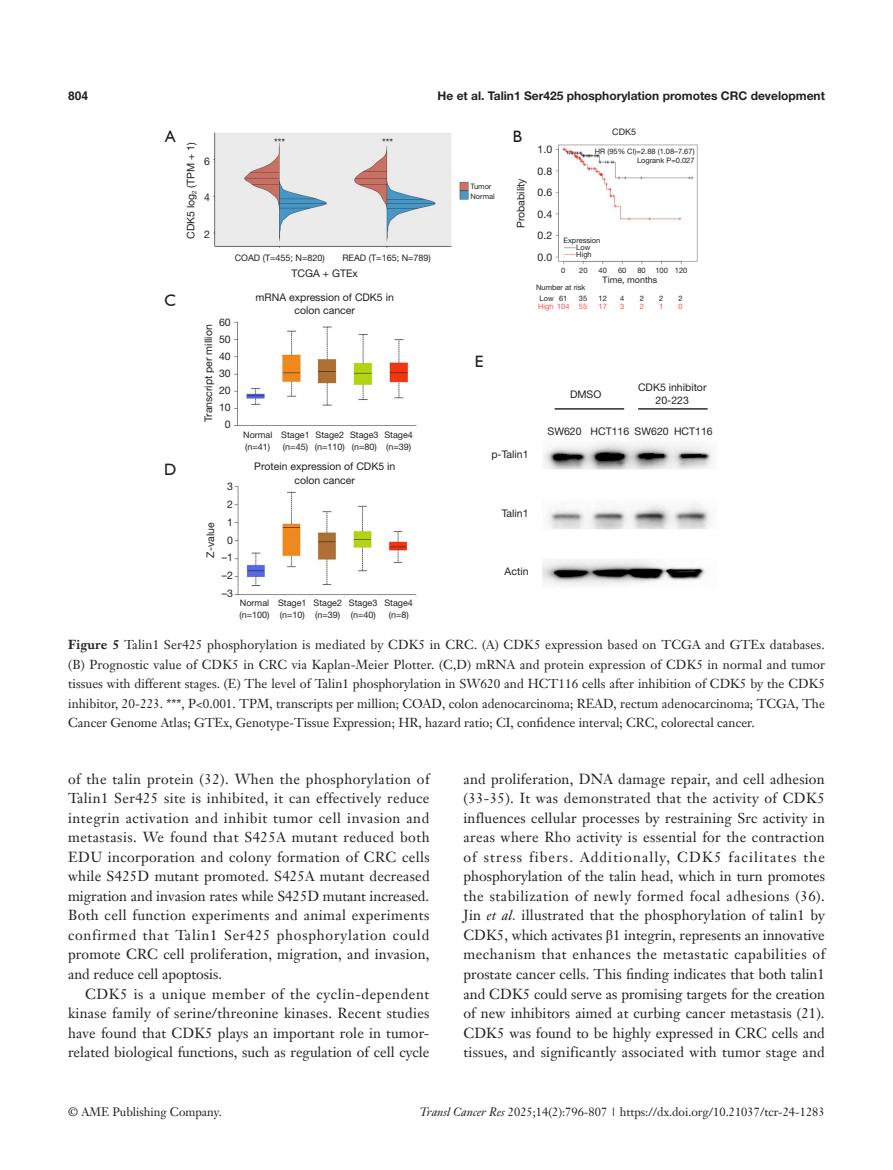
<style>
.page{position:relative;width:893px;height:1170px;background:#fff}
.page>*{position:absolute;margin:0;border:0;box-sizing:border-box;transform-origin:0 0}
.Cite{font:16.5px "Humanist 521 BT";color:#231f20}
.t1{font:14.25px/19.5px "Janson Text LT";letter-spacing:.01em;color:#231f20;text-align:justify}
.四级标题粗斜_上下不空行{font:12.75px/19.5px "Janson Text LT";color:#231f20;text-align:justify}
.t2{font:12px "Janson Text LT";color:#231f20}
.t3{font:700 12px "Helvetica Neue LT Pro";color:#231f20}
.t4{font:700 12px "Helvetica";color:#231f20}
.B-References{font:10.5px/13.5px "Helvetica Neue LT Pro";color:#231f20;text-align:center}
.B-References-2{font:9px/12px "Helvetica Neue LT Pro";color:#231f20}
.B-References-3{font:7.5px "Helvetica Neue LT Pro";color:#231f20}
.B-References-4{font:7.5px "Helvetica Neue LT Pro";color:#ff5050}
.s1{font-weight:700}
.s2{font-style:italic}
.s3{font-family:"Times New Roman"}
</style>
<div class="page">
<img style="left:213px;top:132px;width:500px;height:466px">
<div style="left:509px;top:128px;width:17px;height:17px;background:#fff"></div>
<div style="left:471px;top:353px;width:17px;height:17px;background:#fff"></div>
<p class="t4" style="left:68px;top:88px;width:22px">804</p>
<p class="t3" style="left:438px;top:88px;width:389px">He et al. Talin1 Ser425 phosphorylation promotes CRC development</p>
<p class="Cite" style="left:165px;top:126px;width:12px">A</p>
<p class="B-References" style="left:184px;top:239px;width:98px;rotate:-90deg">CDK5 log<sub>2</sub> (TPM + 1)</p>
<p class="B-References" style="left:204px;top:154px;width:7px">6</p>
<p class="B-References" style="left:204px;top:190px;width:7px">4</p>
<p class="B-References" style="left:204px;top:227px;width:7px">2</p>
<p class="B-References" style="left:274px;top:135px;width:13px">***</p>
<p class="B-References" style="left:382px;top:135px;width:13px">***</p>
<p class="B-References-2" style="left:235px;top:251px;width:92px">COAD (T=455; N=820)</p>
<p class="B-References-2" style="left:342px;top:251px;width:90px">READ (T=165; N=789)</p>
<p class="B-References-3" style="left:470px;top:182px;width:22px">Tumor</p>
<p class="B-References-3" style="left:470px;top:191px;width:26px">Normal</p>
<p class="Cite" style="left:513px;top:126px;width:11px">B</p>
<p class="B-References" style="left:514px;top:228px;width:51px;rotate:-90deg">Probability</p>
<p class="B-References" style="left:538px;top:142px;width:16px">1.0</p>
<p class="B-References" style="left:538px;top:164px;width:16px">0.8</p>
<p class="B-References" style="left:538px;top:185px;width:16px">0.6</p>
<p class="B-References" style="left:538px;top:207px;width:16px">0.4</p>
<p class="B-References" style="left:538px;top:228px;width:16px">0.2</p>
<p class="B-References" style="left:538px;top:250px;width:16px">0.0</p>
<p class="B-References-2" style="left:612px;top:126px;width:25px">CDK5</p>
<p class="B-References-3" style="left:595px;top:146px;width:101px">HR (95% CI)=2.88 (1.08–7.67)</p>
<p class="B-References-3" style="left:637px;top:156px;width:59px">Logrank P=0.027</p>
<p class="B-References-3" style="left:563px;top:236px;width:38px">Expression</p>
<p class="B-References-3" style="left:576px;top:243px;width:16px">Low</p>
<p class="B-References-3" style="left:576px;top:250px;width:17px">High</p>
<p class="B-References" style="left:292px;top:266px;width:68px">TCGA + GTEx</p>
<p class="B-References-3" style="left:561px;top:266px;width:6px">0</p>
<p class="B-References-3" style="left:579px;top:266px;width:10px">20</p>
<p class="B-References-3" style="left:599px;top:266px;width:10px">40</p>
<p class="B-References-3" style="left:618px;top:266px;width:10px">60</p>
<p class="B-References-3" style="left:637px;top:266px;width:10px">80</p>
<p class="B-References-3" style="left:655px;top:266px;width:34px">100 120</p>
<p class="B-References-3" style="left:536px;top:282px;width:51px">Number at risk</p>
<p class="B-References-2" style="left:602px;top:274px;width:56px">Time, months</p>
<p class="Cite" style="left:165px;top:290px;width:13px">C</p>
<p class="B-References" style="left:256px;top:290px;width:140px">mRNA expression of CDK5 in colon cancer</p>
<p class="B-References-3" style="left:540px;top:293px;width:16px">Low</p>
<p class="B-References-4" style="left:538px;top:301px;width:33px">High 104</p>
<p class="B-References-3" style="left:559px;top:293px;width:10px">61</p>
<p class="B-References-3" style="left:579px;top:293px;width:10px">35</p>
<p class="B-References-4" style="left:579px;top:301px;width:10px">55</p>
<p class="B-References-3" style="left:598px;top:293px;width:10px">12</p>
<p class="B-References-4" style="left:598px;top:301px;width:10px">17</p>
<p class="B-References-3" style="left:620px;top:293px;width:6px">4</p>
<p class="B-References-4" style="left:620px;top:301px;width:6px">3</p>
<p class="B-References-3" style="left:640px;top:293px;width:6px">2</p>
<p class="B-References-4" style="left:640px;top:301px;width:6px">2</p>
<p class="B-References-3" style="left:659px;top:293px;width:6px">2</p>
<p class="B-References-4" style="left:659px;top:301px;width:6px">1</p>
<p class="B-References-3" style="left:678px;top:293px;width:6px">2</p>
<p class="B-References-4" style="left:678px;top:301px;width:6px">0</p>
<p class="B-References" style="left:219px;top:315px;width:13px">60</p>
<p class="B-References" style="left:219px;top:332px;width:13px">50</p>
<p class="B-References" style="left:219px;top:349px;width:13px">40</p>
<p class="B-References" style="left:219px;top:366px;width:13px">30</p>
<p class="B-References" style="left:219px;top:383px;width:13px">20</p>
<p class="B-References" style="left:219px;top:400px;width:13px">10</p>
<p class="B-References" style="left:225px;top:417px;width:7px">0</p>
<p class="B-References" style="left:201px;top:422px;width:99px;rotate:-90deg">Transcript per million</p>
<p class="B-References-2" style="left:243px;top:428px;width:31px">Normal (n=41)</p>
<p class="B-References-2" style="left:281px;top:428px;width:30px">Stage1 (n=45)</p>
<p class="B-References-2" style="left:315px;top:428px;width:32px">Stage2 (n=110)</p>
<p class="B-References-2" style="left:350px;top:428px;width:30px">Stage3 (n=80)</p>
<p class="B-References-2" style="left:384px;top:428px;width:30px">Stage4 (n=39)</p>
<p class="Cite" style="left:475px;top:351px;width:10px">E</p>
<p class="B-References" style="left:491px;top:447px;width:39px">p-Talin1</p>
<p class="B-References" style="left:638px;top:380px;width:70px">CDK5 inhibitor<br>20-223</p>
<p class="B-References" style="left:570px;top:387px;width:33px">DMSO</p>
<p class="B-References" style="left:548px;top:424px;width:36px">SW620</p>
<p class="B-References" style="left:591px;top:424px;width:40px">HCT116</p>
<p class="B-References" style="left:635px;top:424px;width:36px">SW620</p>
<p class="B-References" style="left:674px;top:424px;width:40px">HCT116</p>
<p class="Cite" style="left:164px;top:459px;width:14px">D</p>
<p class="B-References" style="left:227px;top:479px;width:7px">3</p>
<p class="B-References" style="left:227px;top:497px;width:7px">2</p>
<p class="B-References" style="left:227px;top:515px;width:7px">1</p>
<p class="B-References" style="left:227px;top:533px;width:7px">0</p>
<p class="B-References" style="left:222px;top:550px;width:13px">–1</p>
<p class="B-References" style="left:222px;top:568px;width:13px">–2</p>
<p class="B-References" style="left:222px;top:586px;width:13px">–3</p>
<p class="B-References" style="left:204px;top:557px;width:37px;rotate:-90deg">Z-value</p>
<p class="B-References" style="left:254px;top:459px;width:142px">Protein expression of CDK5 in colon cancer</p>
<p class="B-References" style="left:502px;top:506px;width:28px">Talin1</p>
<p class="B-References" style="left:505px;top:564px;width:25px">Actin</p>
<p class="B-References-2" style="left:240px;top:596px;width:32px">Normal (n=100)</p>
<p class="B-References-2" style="left:278px;top:596px;width:30px">Stage1 (n=10)</p>
<p class="B-References-2" style="left:313px;top:596px;width:30px">Stage2 (n=39)</p>
<p class="B-References-2" style="left:349px;top:596px;width:30px">Stage3 (n=40)</p>
<p class="B-References-2" style="left:384px;top:596px;width:30px;text-align:center">Stage4 (n=8)</p>
<p class="四级标题粗斜_上下不空行" style="left:68px;top:635px;width:758px"><span class="s1">Figure 5</span> Talin1 Ser425 phosphorylation is mediated by CDK5 in CRC. (A) CDK5 expression based on TCGA and GTEx databases. (B) Prognostic value of CDK5 in CRC via Kaplan-Meier Plotter. (C,D) mRNA and protein expression of CDK5 in normal and tumor tissues with different stages. (E) The level of Talin1 phosphorylation in SW620 and HCT116 cells after inhibition of CDK5 by the CDK5 inhibitor, 20-223. ***, P&lt;0.001. TPM, transcripts per million; COAD, colon adenocarcinoma; READ, rectum adenocarcinoma; TCGA, The Cancer Genome Atlas; GTEx, Genotype-Tissue Expression; HR, hazard ratio; CI, confidence interval; CRC, colorectal cancer.</p>
<p class="t1" style="left:68px;top:769px;width:363px">of the talin protein (32). When the phosphorylation of Talin1 Ser425 site is inhibited, it can effectively reduce integrin activation and inhibit tumor cell invasion and metastasis. We found that S425A mutant reduced both EDU incorporation and colony formation of CRC cells while S425D mutant promoted. S425A mutant decreased migration and invasion rates while S425D mutant increased.<br>Both cell function experiments and animal experiments confirmed that Talin1 Ser425 phosphorylation could promote CRC cell proliferation, migration, and invasion, and reduce cell apoptosis.</p>
<p class="t1" style="left:68px;top:983px;width:363px;text-indent:17px">CDK5 is a unique member of the cyclin-dependent kinase family of serine/threonine kinases. Recent studies have found that CDK5 plays an important role in tumor&shy;related biological functions, such as regulation of cell cycle</p>
<p class="t1" style="left:463px;top:769px;width:363px">and proliferation, DNA damage repair, and cell adhesion (33-35). It was demonstrated that the activity of CDK5 influences cellular processes by restraining Src activity in areas where Rho activity is essential for the contraction of stress fibers. Additionally, CDK5 facilitates the phosphorylation of the talin head, which in turn promotes the stabilization of newly formed focal adhesions (36).<br>Jin <span class="s2">et al.</span> illustrated that the phosphorylation of talin1 by CDK5, which activates <span class="s3">β</span>1 integrin, represents an innovative mechanism that enhances the metastatic capabilities of prostate cancer cells. This finding indicates that both talin1 and CDK5 could serve as promising targets for the creation of new inhibitors aimed at curbing cancer metastasis (21).<br>CDK5 was found to be highly expressed in CRC cells and tissues, and significantly associated with tumor stage and</p>
<p class="t2" style="left:68px;top:1104px;width:155px">© AME Publishing Company.</p>
<p class="t2" style="left:420px;top:1104px;width:406px"><span class="s2">Transl Cancer Res</span> 2025;14(2):796-807 | https://dx.doi.org/10.21037/tcr-24-1283</p>
</div>
